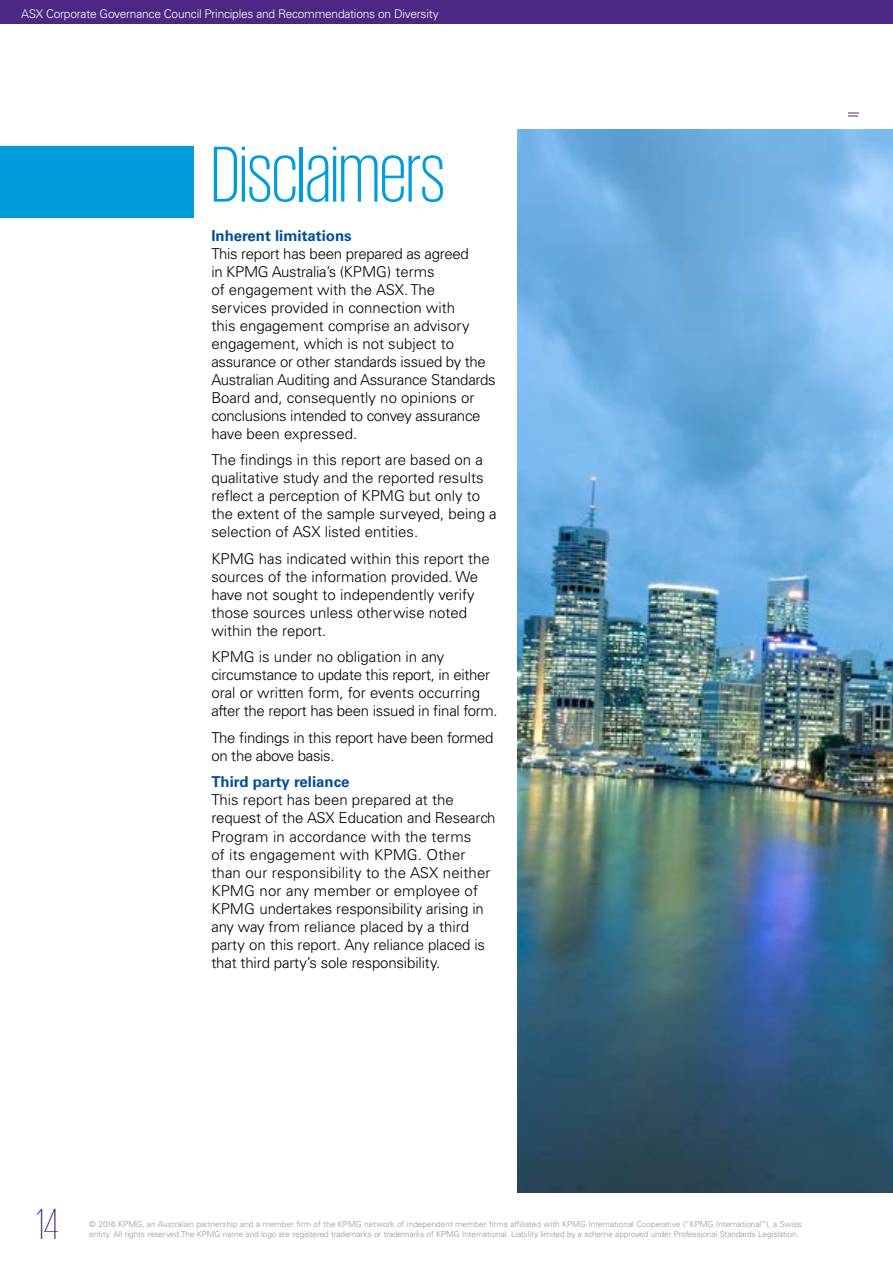
<style>
.page{position:relative;width:893px;height:1263px;background:#fff}
.page>*{position:absolute;margin:0;border:0;box-sizing:border-box;transform-origin:0 0}
.t1{font:300 81px "KPMG";color:#009cdc}
.t2{font:200 45px "KPMG";color:#4b2884}
.t3{font:300 15px/18px "Univers LT Std";color:#000}
.t4{font:300 15px/18px "Univers LT Std";letter-spacing:-.02em;color:#000}
.t5{font:700 15px "Univers LT Std";color:#004e98}
.t6{font:300 12px "Univers LT Std";letter-spacing:-.02em;color:#fff}
.t7{font:300 8.25px/10.5px "Univers LT Std";letter-spacing:-.01em;color:#939598}
</style>
<div class="page">
<div style="left:0;top:0;width:893px;height:24px;background:#4b2884"></div>
<svg style="left:848px;top:112px;width:11px;height:5px"></svg>
<div style="left:0;top:147px;width:193px;height:71px;background:#009cdc"></div>
<img style="left:517px;top:130px;width:376px;height:1063px">
<p class="t6" style="left:21px;top:6px;width:419px">ASX Corporate Governance Council Principles and Recommendations on Diversity</p>
<h1 class="t1" style="left:211px;top:135px;width:235px">Disclaimers</h1>
<p class="t5" style="left:211px;top:227px;width:142px">Inherent limitations</p>
<p class="t4" style="left:211px;top:245px;width:286px">This report has been prepared as agreed<br>in KPMG Australia’s (KPMG) terms<br>of engagement with the ASX. The<br>services provided in connection with<br>this engagement comprise an advisory engagement, which is not subject to assurance or other standards issued by the Australian Auditing and Assurance Standards Board and, consequently no opinions or conclusions intended to convey assurance have been expressed.</p>
<p class="t3" style="left:211px;top:451px;width:287px">The findings in this report are based on a qualitative study and the reported results reflect a perception of KPMG but only to the extent of the sample surveyed, being a selection of ASX listed entities.</p>
<p class="t3" style="left:211px;top:550px;width:280px">KPMG has indicated within this report the sources of the information provided. We have not sought to independently verify those sources unless otherwise noted within the report.</p>
<p class="t4" style="left:211px;top:648px;width:288px">KPMG is under no obligation in any circumstance to update this report, in either oral or written form, for events occurring after the report has been issued in final form.</p>
<p class="t4" style="left:211px;top:729px;width:284px">The findings in this report have been formed on the above basis.</p>
<p class="t5" style="left:211px;top:773px;width:140px">Third party reliance</p>
<p class="t3" style="left:211px;top:791px;width:285px">This report has been prepared at the request of the ASX Education and Research Program in accordance with the terms<br>of its engagement with KPMG. Other than our responsibility to the ASX neither KPMG nor any member or employee of KPMG undertakes responsibility arising in any way from reliance placed by a third party on this report. Any reliance placed is that third party’s sole responsibility.</p>
<h2 class="t2" style="left:37px;top:1202px;width:24px">14</h2>
<p class="t7" style="left:89px;top:1218px;width:714px">© 2016 KPMG, an Australian partnership and a member firm of the KPMG network of independent member firms affiliated with KPMG International Cooperative (“KPMG International”), a Swiss entity. All rights reserved.The KPMG name and logo are registered trademarks or trademarks of KPMG International. Liability limited by a scheme approved under Professional Standards Legislation.</p>
</div>
